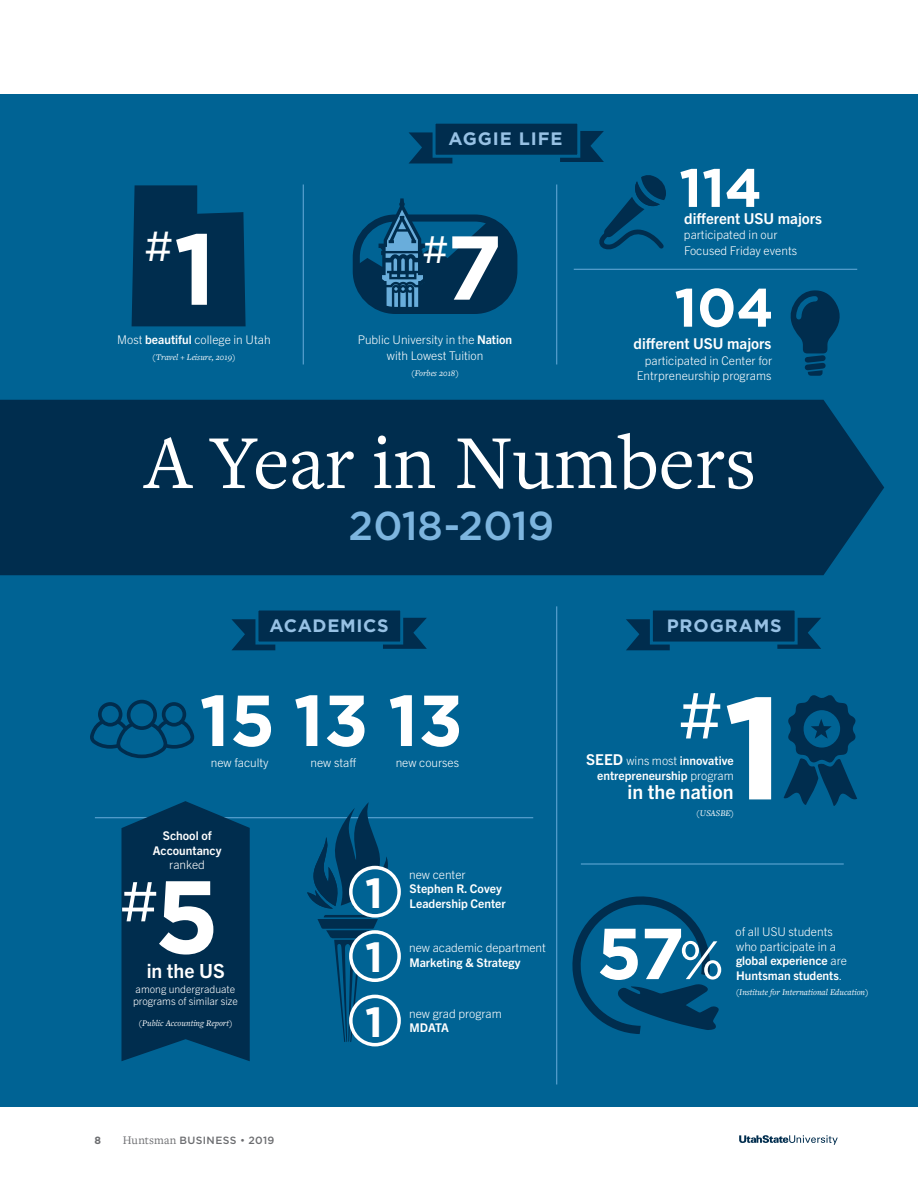
<style>
.page{position:relative;width:918px;height:1188px;background:#fff}
.page>*{position:absolute;margin:0;border:0;box-sizing:border-box;transform-origin:0 0}
.Body_Text_Sans_Cnd{font:700 145.05px "Gotham";color:#fff}
.Body_Text_Sans_Cnd-2{font:700 100.65px "Gotham";color:#fff}
.Body_Text_Sans_Cnd-3{font:700 90.45px "Gotham";color:#fff}
.Body_Text_Sans_Cnd-4{font:79.2px "Freight Text Pro";color:#fff}
.Body_Text_Sans_Cnd-5{font:700 72px "Gotham";color:#fff}
.Body_Text_Sans_Cnd-6{font:64.65px "Gotham";color:#fff}
.Body_Text_Sans_Cnd-7{font:55.95px "Gotham";color:#fff}
.Body_Text_Sans_Cnd-8{font:700 54px "Gotham";color:#fff}
.Body_Text_Sans_Cnd-9{font:700 42.15px "Gotham";color:#fff}
.Body_Text_Sans_Cnd-10{font:42px "Gotham";color:#fff}
.Body_Text_Sans_Cnd-11{font:500 40.35px "Gotham";color:#7db5df}
.Body_Text_Sans_Cnd-12{font:38.25px "Gotham";color:#fff}
.Body_Text_Sans_Cnd-13{font:700 19.5px "Trade Gothic Next LT Pro";color:#fff}
.Body_Text_Sans_Cnd-14{font:700 18px "Gotham";letter-spacing:.05em;color:#97c1e4}
.Body_Text_Sans_Cnd-15{font:700 15px "Trade Gothic Next LT Pro";color:#fff}
.Body_Text_Sans_Cnd-16{font:300 12px/14.4px "Trade Gothic Next LT Pro";color:#fff}
.Body_Text_Sans_Cnd-17{font:700 12px/14.4px "Trade Gothic Next LT Pro";color:#fff}
.Body_Text_Sans_Cnd-18{font:300 10.5px/12.6px "Trade Gothic Next LT Pro";color:#fff}
.t1{font:500 10.5px "Gotham";letter-spacing:.04em;color:#6c6d70}
.t2{font:700 10.5px "Gotham";color:#6c6d70}
.Body_Text_Sans_Cnd-19{font:italic 9px "Freight Text Pro";color:#fff}
.s1{font-weight:700}
.s2{font-weight:700;font-size:103.05px}
.s3{font-family:"Freight Text Pro";font-weight:400;font-size:12.15px}
.s4{font-weight:400}
.s5{font-size:15px}
.s6{font-weight:300}
.s7{font-weight:400;font-size:54px}
</style>
<div class="page">
<svg style="left:739px;top:1135px;width:99px;height:10px"></svg>
<div style="left:0;top:94px;width:918px;height:1013px;background:#006394"></div>
<div style="left:0;top:400px;width:884px;height:175px;background:#002d4e"></div>
<svg style="left:132px;top:185px;width:114px;height:141px;background:#003255"></svg>
<hr style="left:556px;top:606px;width:1px;height:478px;background:#69addb">
<hr style="left:303px;top:184px;width:1px;height:180px;background:#69addb">
<hr style="left:556px;top:184px;width:1px;height:180px;background:#69addb">
<hr style="left:95px;top:817px;width:438px;height:1px;background:#69addb">
<hr style="left:581px;top:864px;width:263px;height:1px;background:#69addb">
<hr style="left:574px;top:269px;width:283px;height:1px;background:#69addb">
<svg style="left:307px;top:802px;width:82px;height:245px"></svg>
<svg style="left:626px;top:610px;width:195px;height:40px"></svg>
<svg style="left:231px;top:610px;width:196px;height:40px"></svg>
<svg style="left:409px;top:123px;width:195px;height:40px"></svg>
<svg style="left:90px;top:700px;width:105px;height:58px"></svg>
<div style="left:351px;top:868px;width:48px;height:48px;background:#006394;border-radius:50%"></div>
<div style="left:349px;top:866px;width:52px;height:52px;border:4px solid #fff;border-radius:50%"></div>
<div style="left:351px;top:932px;width:48px;height:48px;background:#006394;border-radius:50%"></div>
<div style="left:349px;top:930px;width:52px;height:52px;border:4px solid #fff;border-radius:50%"></div>
<div style="left:351px;top:996px;width:48px;height:49px;background:#006394;border-radius:50%"></div>
<div style="left:349px;top:995px;width:52px;height:51px;border:4px solid #fff;border-radius:50%"></div>
<svg style="left:122px;top:801px;width:128px;height:260px;background:#003254"></svg>
<svg style="left:572px;top:896px;width:147px;height:138px"></svg>
<svg style="left:352px;top:198px;width:166px;height:116px"></svg>
<svg style="left:599px;top:175px;width:67px;height:74px"></svg>
<svg style="left:790px;top:290px;width:50px;height:86px"></svg>
<svg style="left:784px;top:695px;width:73px;height:111px"></svg>
<p class="Body_Text_Sans_Cnd-10" style="left:144px;top:220px;width:31px">#</p>
<p class="Body_Text_Sans_Cnd-2" style="left:174px;top:202px;width:44px">1</p>
<p class="Body_Text_Sans_Cnd-16" style="left:117px;top:332px;width:155px">Most <span class="s1">beautiful</span> college in Utah</p>
<p class="Body_Text_Sans_Cnd-19" style="left:152px;top:351px;width:85px">(Travel + Leisure, 2019)</p>
<p class="Body_Text_Sans_Cnd-14" style="left:448px;top:127px;width:116px">AGGIE LIFE</p>
<p class="Body_Text_Sans_Cnd-12" style="left:422px;top:225px;width:28px">#</p>
<p class="Body_Text_Sans_Cnd-3" style="left:446px;top:208px;width:57px">7</p>
<p class="Body_Text_Sans_Cnd-16" style="left:358px;top:331px;width:156px;line-height:15.8px;text-align:center">Public University in the <span class="s1">Nation </span>with Lowest Tuition</p>
<p class="Body_Text_Sans_Cnd-19" style="left:411px;top:367px;width:49px">(Forbes 2018)</p>
<p class="Body_Text_Sans_Cnd-8" style="left:679px;top:152px;width:84px">114</p>
<p class="Body_Text_Sans_Cnd-15" style="left:684px;top:208px;width:139px">different USU majors</p>
<p class="Body_Text_Sans_Cnd-16" style="left:684px;top:226px;width:115px;line-height:15.8px">participated in our<br>Focused Friday events</p>
<p class="Body_Text_Sans_Cnd-8" style="left:674px;top:272px;width:101px">104</p>
<p class="Body_Text_Sans_Cnd-15" style="left:634px;top:333px;width:139px">different USU majors</p>
<p class="Body_Text_Sans_Cnd-16" style="left:637px;top:352px;width:137px;line-height:15.8px;text-align:right">participated in Center for<br>Entrpreneurship programs</p>
<p class="Body_Text_Sans_Cnd-4" style="left:144px;top:410px;width:613px">A Year in Numbers</p>
<p class="Body_Text_Sans_Cnd-11" style="left:348px;top:500px;width:207px">2018-2019</p>
<p class="Body_Text_Sans_Cnd-14" style="left:270px;top:614px;width:121px">ACADEMICS</p>
<p class="Body_Text_Sans_Cnd-14" style="left:667px;top:614px;width:117px">PROGRAMS</p>
<p class="Body_Text_Sans_Cnd-5" style="left:200px;top:673px;width:265px">15 13 13</p>
<p class="Body_Text_Sans_Cnd-16" style="left:211px;top:754px;width:59px">new faculty</p>
<p class="Body_Text_Sans_Cnd-16" style="left:310px;top:754px;width:47px">new staff</p>
<p class="Body_Text_Sans_Cnd-16" style="left:396px;top:754px;width:65px">new courses</p>
<p class="Body_Text_Sans_Cnd-17" style="left:153px;top:828px;width:70px;text-align:center">School of<br>Accountancy</p>
<p class="Body_Text_Sans_Cnd-16" style="left:169px;top:857px;width:37px">ranked</p>
<p class="Body_Text_Sans_Cnd-7" style="left:120px;top:866px;width:101px">#<span class="s2">5</span></p>
<p class="Body_Text_Sans_Cnd-13" style="left:147px;top:958px;width:80px">in the US</p>
<p class="Body_Text_Sans_Cnd-18" style="left:133px;top:982px;width:106px">among undergraduate programs of similar size</p>
<p class="Body_Text_Sans_Cnd-19" style="left:139px;top:1017px;width:96px">(Public Accounting Report)</p>
<p class="t2" style="left:94px;top:1133px;width:8px">8</p>
<p class="t1" style="left:123px;top:1133px;width:153px"><span class="s3">Huntsman</span> BUSINESS <span class="s4">•</span> 2019</p>
<p class="Body_Text_Sans_Cnd-9" style="left:365px;top:865px;width:19px">1</p>
<p class="Body_Text_Sans_Cnd-9" style="left:365px;top:929px;width:19px">1</p>
<p class="Body_Text_Sans_Cnd-9" style="left:365px;top:994px;width:19px">1</p>
<p class="Body_Text_Sans_Cnd-16" style="left:409px;top:867px;width:58px">new center</p>
<p class="Body_Text_Sans_Cnd-17" style="left:410px;top:881px;width:98px">Stephen R. Covey<br>Leadership Center</p>
<p class="Body_Text_Sans_Cnd-16" style="left:409px;top:940px;width:138px">new academic department</p>
<p class="Body_Text_Sans_Cnd-17" style="left:410px;top:954px;width:113px">Marketing &amp; Strategy</p>
<p class="Body_Text_Sans_Cnd-16" style="left:409px;top:1005px;width:94px">new grad program<br><span class="s1">MDATA</span></p>
<p class="Body_Text_Sans_Cnd-6" style="left:678px;top:674px;width:47px">#</p>
<p class="Body_Text_Sans_Cnd" style="left:723px;top:652px;width:63px">1</p>
<p class="Body_Text_Sans_Cnd-17" style="left:586px;top:753px;width:149px;text-align:right"><span class="s5">SEED</span> <span class="s6">wins most</span> innovative entrepreneurship <span class="s6">program</span></p>
<p class="Body_Text_Sans_Cnd-13" style="left:628px;top:779px;width:108px">in the nation</p>
<p class="Body_Text_Sans_Cnd-19" style="left:696px;top:808px;width:39px">(USASBE)</p>
<p class="Body_Text_Sans_Cnd-5" style="left:597px;top:906px;width:129px">57<span class="s7">%</span></p>
<p class="Body_Text_Sans_Cnd-16" style="left:736px;top:924px;width:113px">of all USU students who participate in a <span class="s1">global experience</span> are<br><span class="s1">Huntsman students</span>.</p>
<p class="Body_Text_Sans_Cnd-19" style="left:736px;top:987px;width:135px">(Institute for International Education)</p>
</div>
